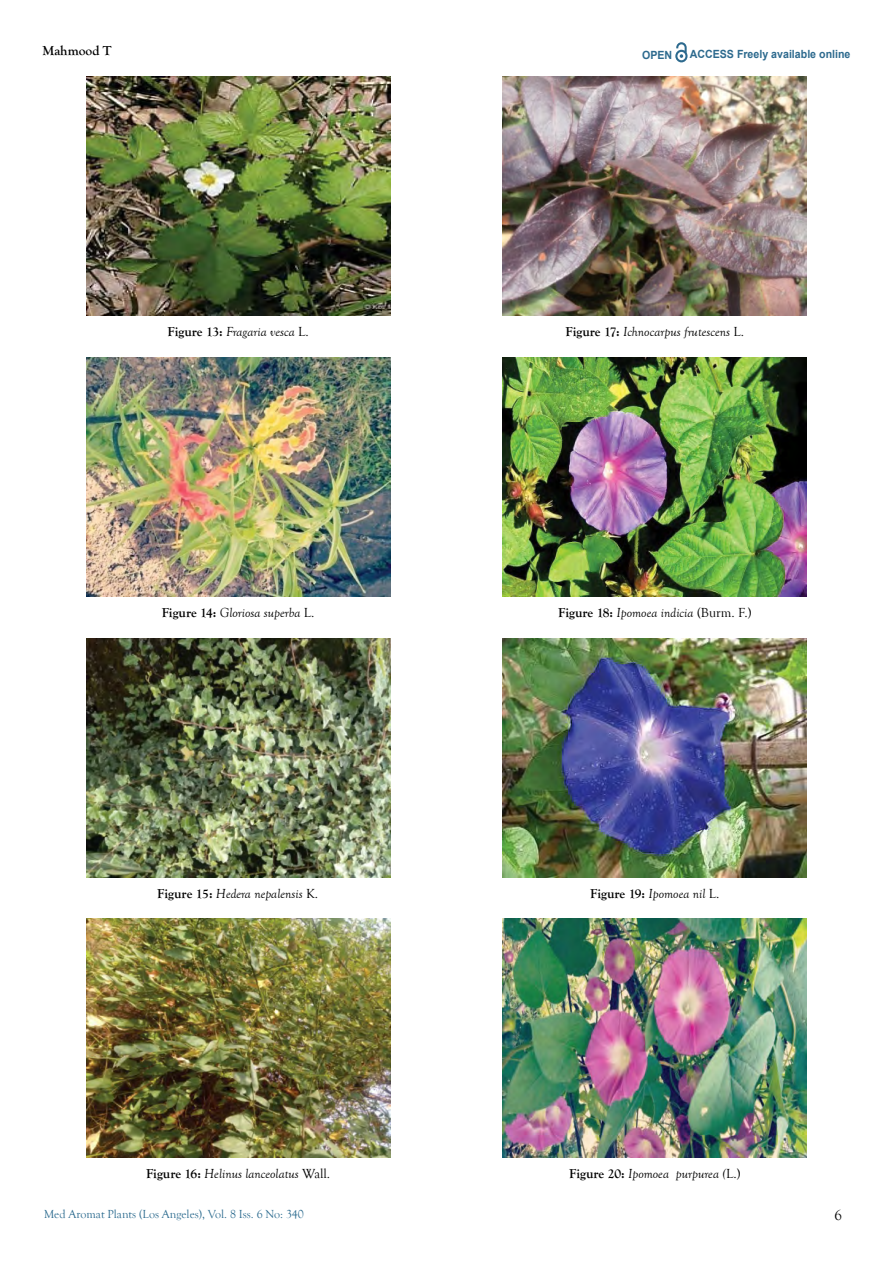
<style>
.page{position:relative;width:893px;height:1263px;background:#fff}
.page>*{position:absolute;margin:0;border:0;box-sizing:border-box;transform-origin:0 0}
.t1{font:15px "Goudy Old Style T";color:#000}
.t2{font:italic 13.5px "Goudy Old Style T";color:#000}
.t3{font:700 13.5px "Goudy Old Style T";color:#000}
.t4{font:12px "Goudy Old Style T";color:#2c6b8f}
.t5{font:700 11.25px "Arial";color:#2d6a8e;scale:.94 1}
.s1{font-weight:700;font-style:normal}
.s2{font-style:normal}
</style>
<div class="page">
<svg style="left:675px;top:43px;width:12px;height:19px"></svg>
<img style="left:86px;top:77px;width:304px;height:239px">
<img style="left:86px;top:919px;width:304px;height:239px">
<img style="left:86px;top:358px;width:304px;height:238px">
<img style="left:86px;top:638px;width:304px;height:239px">
<img style="left:503px;top:77px;width:304px;height:239px">
<img style="left:503px;top:919px;width:304px;height:239px">
<img style="left:503px;top:358px;width:304px;height:238px">
<img style="left:503px;top:638px;width:304px;height:239px">
<p class="t3" style="left:43px;top:43px;width:71px">Mahmood T</p>
<p class="t5" style="left:642px;top:47px;width:34px">OPEN</p>
<p class="t5" style="left:690px;top:46px;width:172px">ACCESS Freely available online</p>
<p class="t2" style="left:167px;top:325px;width:143px"><span class="s1">Figure 13:</span> Fragaria vesca <span class="s2">L.</span></p>
<p class="t2" style="left:566px;top:325px;width:180px"><span class="s1">Figure 17:</span> Ichnocarpus frutescens <span class="s2">L.</span></p>
<p class="t2" style="left:162px;top:605px;width:154px"><span class="s1">Figure 14:</span> Gloriosa superba <span class="s2">L.</span></p>
<p class="t2" style="left:558px;top:605px;width:195px"><span class="s1">Figure 18:</span> Ipomoea indicia <span class="s2">(Burm. F.)</span></p>
<p class="t2" style="left:157px;top:886px;width:162px"><span class="s1">Figure 15:</span> Hedera nepalensis <span class="s2">K.</span></p>
<p class="t2" style="left:590px;top:886px;width:131px"><span class="s1">Figure 19:</span> Ipomoea nil <span class="s2">L.</span></p>
<p class="t2" style="left:146px;top:1167px;width:186px"><span class="s1">Figure 16:</span> Helinus lanceolatus <span class="s2">Wall.</span></p>
<p class="t2" style="left:569px;top:1167px;width:173px"><span class="s1">Figure 20:</span> Ipomoea purpurea (<span class="s2">L.)</span></p>
<p class="t4" style="left:44px;top:1207px;width:261px">Med Aromat Plants (Los Angeles), Vol. 8 Iss. 6 No: 340</p>
<p class="t1" style="left:834px;top:1207px;width:9px">6</p>
</div>
